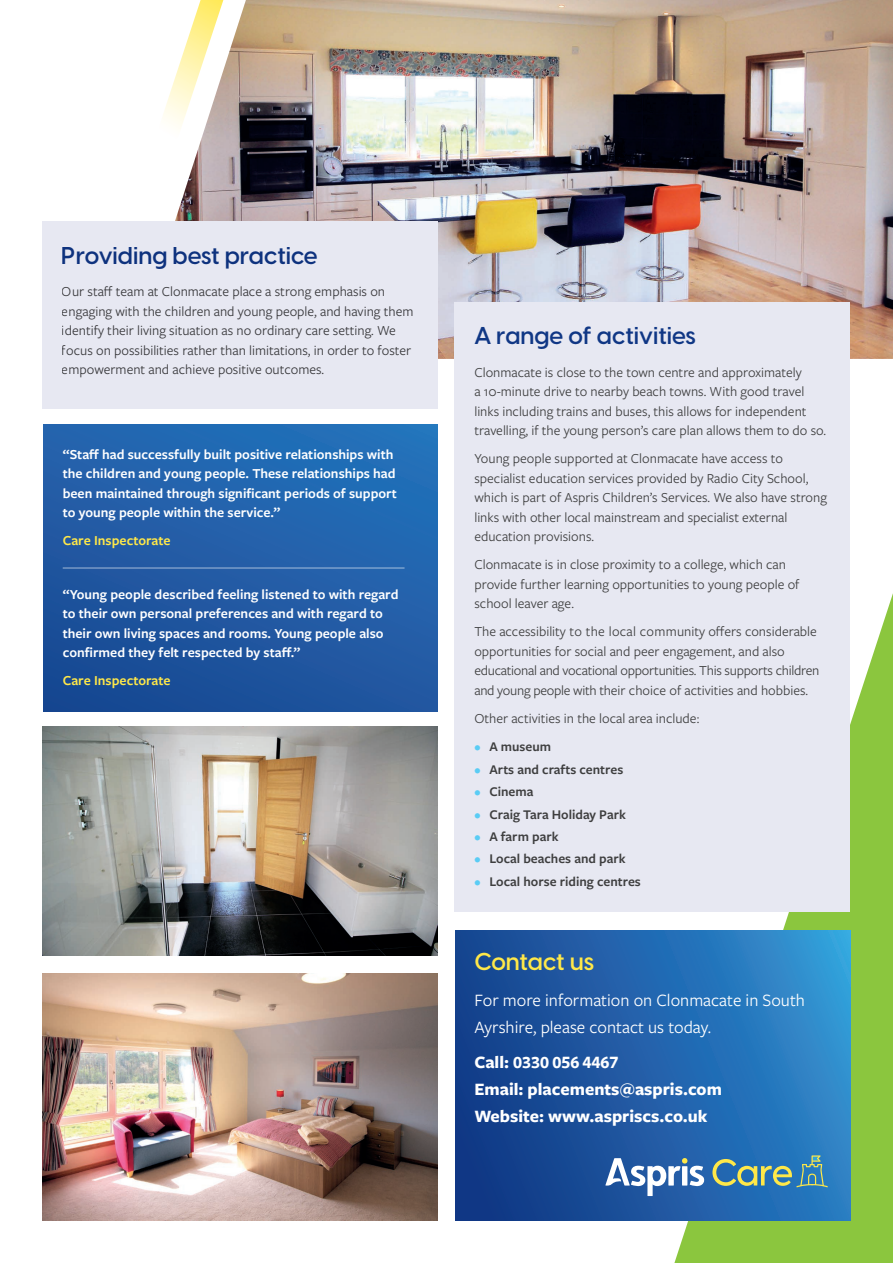
<style>
.page{position:relative;width:893px;height:1263px;background:#fff}
.page>*{position:absolute;margin:0;border:0;box-sizing:border-box;transform-origin:0 0}
.t1{font:600 24px "Visby CF";color:#103785}
.t2{font:600 24px "Visby CF";color:#ffe849}
.t3{font:18px/27px "Freight Sans Pro";color:#fff}
.t4{font:700 18px "Freight Sans Pro";color:#fff}
.t5{font:18px "Freight Sans Bold SC";color:#fff}
.t6{font:14.25px/19.5px "Freight Sans Pro";color:#3e3e3f}
.t7{font:600 14.25px/19.5px "Freight Sans Pro";color:#fff}
.t8{font:600 14.25px "Freight Sans Pro";color:#ffe849}
.t9{font:600 13.8px "Freight Sans Pro";color:#3e3e3f}
.s1{color:#5accf5}
.s2{font-family:"Freight Sans Pro";font-weight:700}
</style>
<div class="page">
<img style="left:175px;top:0;width:718px;height:359px">
<img style="left:43px;top:726px;width:395px;height:230px">
<img style="left:43px;top:973px;width:395px;height:247px">
<svg style="left:163px;top:0;width:63px;height:145px"></svg>
<svg style="left:674px;top:593px;width:219px;height:670px;background:#99cc59"></svg>
<svg style="left:455px;top:930px;width:395px;height:290px;background:#2061a9"></svg>
<svg style="left:605px;top:1158px;width:99px;height:38px"></svg>
<svg style="left:712px;top:1155px;width:116px;height:32px;background:#588d9d"></svg>
<div style="left:454px;top:302px;width:396px;height:609px;background:#e7e8f2"></div>
<div style="left:43px;top:221px;width:395px;height:188px;background:#e7e8f2"></div>
<div style="left:43px;top:424px;width:394px;height:287px;background:linear-gradient(to bottom,#246db6,#1d4e97)"></div>
<hr style="left:63px;top:567px;width:342px;height:2px;background:#fff">
<h1 class="t1" style="left:62px;top:240px;width:257px">Providing best practice</h1>
<p class="t6" style="left:62px;top:281px;width:353px">Our staff team at Clonmacate place a strong emphasis on engaging with the children and young people, and having them identify their living situation as no ordinary care setting. We focus on possibilities rather than limitations, in order to foster empowerment and achieve positive outcomes.</p>
<p class="t7" style="left:63px;top:444px;width:336px">“Staff had successfully built positive relationships with the children and young people. These relationships had been maintained through significant periods of support to young people within the service.”</p>
<p class="t8" style="left:63px;top:531px;width:109px">Care Inspectorate</p>
<p class="t7" style="left:63px;top:584px;width:337px">“Young people described feeling listened to with regard to their own personal preferences and with regard to their own living spaces and rooms. Young people also confirmed they felt respected by staff.”</p>
<p class="t8" style="left:63px;top:671px;width:109px">Care Inspectorate</p>
<p class="t1" style="left:474px;top:321px;width:223px">A range of activities</p>
<p class="t6" style="left:474px;top:362px;width:353px">Clonmacate is close to the town centre and approximately<br>a 10-minute drive to nearby beach towns. With good travel links including trains and buses, this allows for independent travelling, if the young person’s care plan allows them to do so.</p>
<p class="t6" style="left:474px;top:448px;width:354px">Young people supported at Clonmacate have access to specialist education services provided by Radio City School, which is part of Aspris Children’s Services. We also have strong links with other local mainstream and specialist external education provisions.</p>
<p class="t6" style="left:474px;top:554px;width:327px">Clonmacate is in close proximity to a college, which can provide further learning opportunities to young people of school leaver age.</p>
<p class="t6" style="left:474px;top:621px;width:346px">The accessibility to the local community offers considerable opportunities for social and peer engagement, and also educational and vocational opportunities. This supports children and young people with their choice of activities and hobbies.</p>
<p class="t6" style="left:474px;top:708px;width:226px">Other activities in the local area include:</p>
<p class="t9" style="left:474px;top:737px;width:78px"><span class="s1">•</span> A museum</p>
<p class="t9" style="left:474px;top:760px;width:150px"><span class="s1">•</span> Arts and crafts centres</p>
<p class="t9" style="left:474px;top:782px;width:61px"><span class="s1">•</span> Cinema</p>
<p class="t9" style="left:474px;top:805px;width:153px"><span class="s1">•</span> Craig Tara Holiday Park</p>
<p class="t9" style="left:474px;top:827px;width:86px"><span class="s1">•</span> A farm park</p>
<p class="t9" style="left:474px;top:849px;width:153px"><span class="s1">•</span> Local beaches and park</p>
<p class="t9" style="left:474px;top:872px;width:168px"><span class="s1">•</span> Local horse riding centres</p>
<p class="t2" style="left:474px;top:946px;width:121px">Contact us</p>
<p class="t3" style="left:474px;top:985px;width:332px">For more information on Clonmacate in South<br>Ayrshire, please contact us today.</p>
<p class="t5" style="left:474px;top:1052px;width:146px"><span class="s2">Call:</span> 0330 056 4467</p>
<p class="t4" style="left:474px;top:1077px;width:249px">Email: placements@aspris.com</p>
<p class="t4" style="left:474px;top:1104px;width:235px">Website: www.aspriscs.co.uk</p>
</div>
